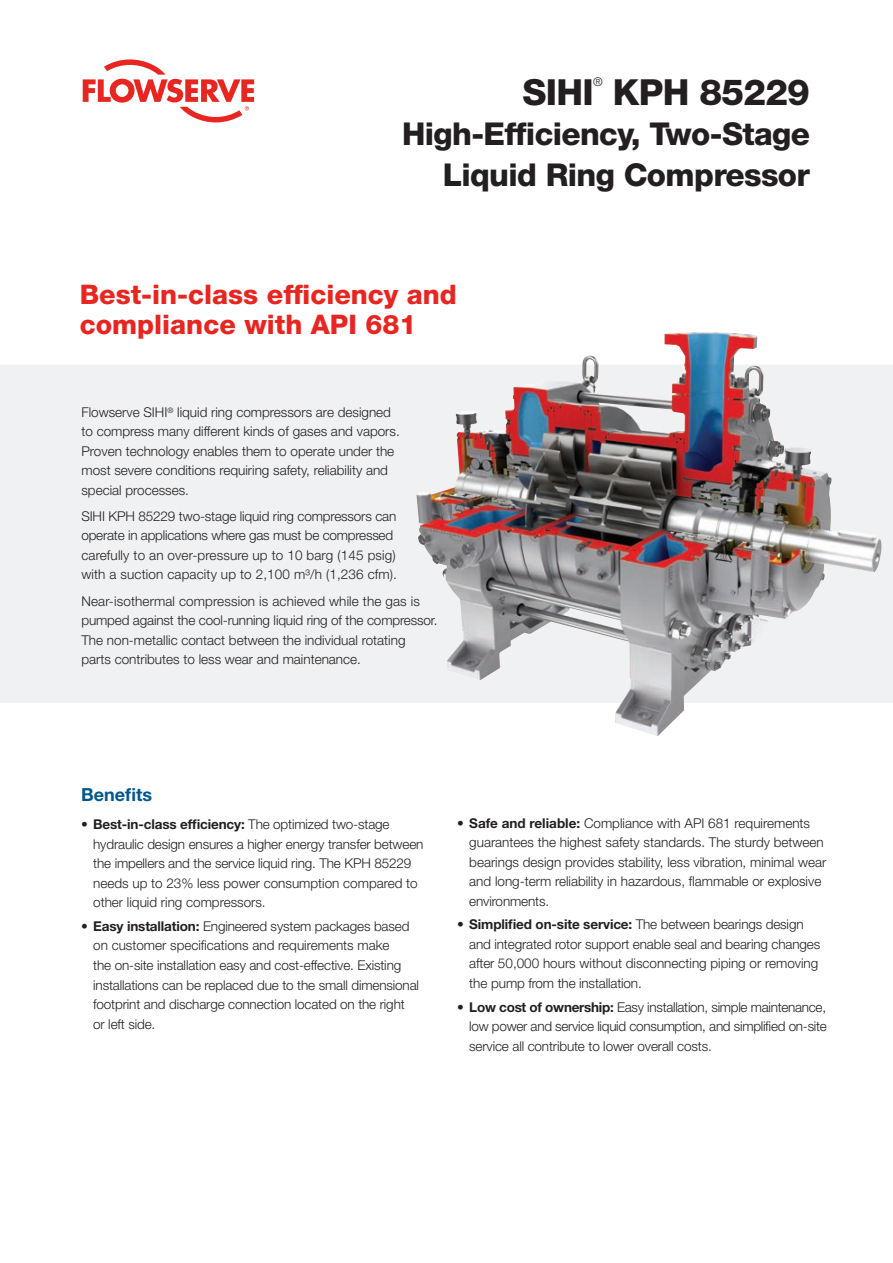
<style>
.page{position:relative;width:893px;height:1263px;background:#fff}
.page>*{position:absolute;margin:0;border:0;box-sizing:border-box;transform-origin:0 0}
.Brochure_Title{font:800 36px "Helvetica Neue LT Std";letter-spacing:-.02em;color:#231f20}
.Brochure_Title-2{font:800 31.5px/40.5px "Helvetica Neue LT Std";letter-spacing:-.02em;color:#231f20;text-align:right}
.Headline_Level_1__re{font:800 27px/30px "Helvetica Neue LT Std";color:#e72621}
.Subhead_Level_1__blu{font:700 18px "Helvetica Neue LT Std";color:#00568a}
.Body_copy{font:300 13.5px/19.5px "Helvetica Neue LT Std";color:#231f20}
.Brochure_Title-3{font:300 12px "Helvetica Neue LT Std";color:#231f20}
.s1{font-weight:700}
</style>
<div class="page">
<svg style="left:83px;top:59px;width:171px;height:63px"></svg>
<svg style="left:0;top:365px;width:893px;height:338px;fill:#f0f1f2"></svg>
<img style="left:416px;top:333px;width:270px;height:223px">
<p class="Brochure_Title" style="left:522px;top:71px;width:73px">SIHI</p>
<p class="Brochure_Title-3" style="left:593px;top:74px;width:11px">®</p>
<p class="Brochure_Title" style="left:613px;top:71px;width:198px">KPH 85229</p>
<p class="Brochure_Title-2" style="left:402px;top:114px;width:409px">High-Efficiency, Two-Stage<br>Liquid Ring Compressor</p>
<p class="Headline_Level_1__re" style="left:80px;top:279px;width:379px">Best-in-class efficiency and compliance with API 681</p>
<p class="Body_copy" style="left:81px;top:402px;width:320px">Flowserve SIHI<sup>®</sup> liquid ring compressors are designed to compress many different kinds of gases and vapors.<br>Proven technology enables them to operate under the most severe conditions requiring safety, reliability and special processes.</p>
<p class="Body_copy" style="left:81px;top:506px;width:317px">SIHI KPH 85229 two-stage liquid ring compressors can operate in applications where gas must be compressed carefully to an over-pressure up to 10 barg (145 psig) with a suction capacity up to 2,100 m³/h (1,236 cfm).</p>
<p class="Body_copy" style="left:81px;top:591px;width:358px">Near-isothermal compression is achieved while the gas is pumped against the cool-running liquid ring of the compressor.<br>The non-metallic contact between the individual rotating parts contributes to less wear and maintenance.</p>
<p class="Subhead_Level_1__blu" style="left:81px;top:784px;width:73px">Benefits</p>
<p class="Body_copy" style="left:93px;top:814px;width:332px;text-indent:-12px"><span class="s1">• Best-in-class efficiency:</span> The optimized two-stage hydraulic design ensures a higher energy transfer between the impellers and the service liquid ring. The KPH 85229 needs up to 23% less power consumption compared to other liquid ring compressors.</p>
<p class="Body_copy" style="left:93px;top:916px;width:327px;text-indent:-12px"><span class="s1">• Easy installation:</span> Engineered system packages based on customer specifications and requirements make<br>the on-site installation easy and cost-effective. Existing installations can be replaced due to the small dimensional footprint and discharge connection located on the right or left side.</p>
<p class="Body_copy" style="left:469px;top:813px;width:359px;text-indent:-12px"><span class="s1">• Safe and reliable:</span> Compliance with API 681 requirements guarantees the highest safety standards. The sturdy between bearings design provides stability, less vibration, minimal wear and long-term reliability in hazardous, flammable or explosive environments.</p>
<p class="Body_copy" style="left:469px;top:914px;width:352px;text-indent:-12px"><span class="s1">• Simplified on-site service:</span> The between bearings design and integrated rotor support enable seal and bearing changes after 50,000 hours without disconnecting piping or removing the pump from the installation.</p>
<p class="Body_copy" style="left:469px;top:997px;width:359px;text-align:justify;text-indent:-12px"><span class="s1">• Low cost of ownership:</span> Easy installation, simple maintenance, low power and service liquid consumption, and simplified on-site service all contribute to lower overall costs.</p>
</div>
